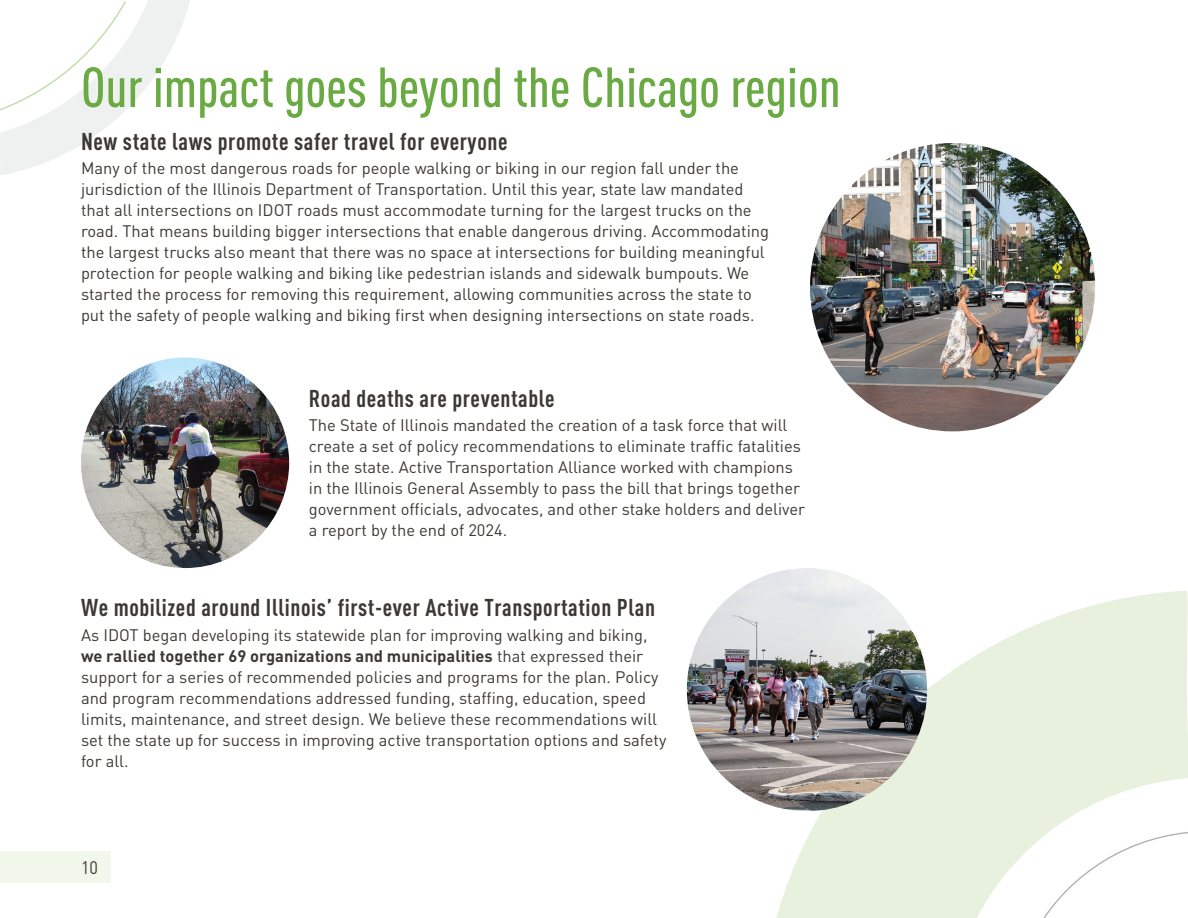
<style>
.page{position:relative;width:1188px;height:918px;background:#fff}
.page>*{position:absolute;margin:0;border:0;box-sizing:border-box;transform-origin:0 0}
.t1{font:500 condensed 55.5px "DIN Pro";color:#6aaa43}
.t2{font:700 condensed 24px "DIN Pro";letter-spacing:.025em;color:#3c3935}
.t3{font:18px "DIN Pro";color:#3c3935;scale:.9 1}
.t4{font:16.5px/21px "DIN Pro";color:#3c3935}
.s1{font-weight:700}
</style>
<div class="page">
<svg style="left:776px;top:591px;width:412px;height:327px;fill:#e7f1dd"></svg>
<svg style="left:1029px;top:831px;width:159px;height:87px"></svg>
<svg style="left:0;top:0;width:190px;height:175px"></svg>
<div style="left:0;top:851px;width:110px;height:32px;background:#f1f7eb"></div>
<img style="left:810px;top:143px;width:285px;height:288px">
<img style="left:81px;top:358px;width:208px;height:210px">
<img style="left:687px;top:568px;width:240px;height:243px">
<h1 class="t1" style="left:81px;top:46px;width:761px">Our impact goes beyond the Chicago region</h1>
<h2 class="t2" style="left:81px;top:123px;width:428px">New state laws promote safer travel for everyone</h2>
<p class="t4" style="left:81px;top:156px;width:690px">Many of the most dangerous roads for people walking or biking in our region fall under the jurisdiction of the Illinois Department of Transportation. Until this year, state law mandated that all intersections on IDOT roads must accommodate turning for the largest trucks on the road. That means building bigger intersections that enable dangerous driving. Accommodating the largest trucks also meant that there was no space at intersections for building meaningful protection for people walking and biking like pedestrian islands and sidewalk bumpouts. We started the process for removing this requirement, allowing communities across the state to put the safety of people walking and biking first when designing intersections on state roads.</p>
<h2 class="t2" style="left:309px;top:380px;width:247px">Road deaths are preventable</h2>
<p class="t4" style="left:309px;top:413px;width:498px">The State of Illinois mandated the creation of a task force that will create a set of policy recommendations to eliminate traffic fatalities in the state. Active Transportation Alliance worked with champions in the Illinois General Assembly to pass the bill that brings together government officials, advocates, and other stake holders and deliver a report by the end of 2024.</p>
<h2 class="t2" style="left:81px;top:590px;width:576px">We mobilized around Illinois’ first-ever Active Transportation Plan</h2>
<p class="t4" style="left:81px;top:623px;width:587px">As IDOT began developing its statewide plan for improving walking and biking, <span class="s1">we rallied together 69 organizations and municipalities</span> that expressed their support for a series of recommended policies and programs for the plan. Policy and program recommendations addressed funding, staffing, education, speed limits, maintenance, and street design. We believe these recommendations will set the state up for success in improving active transportation options and safety for all.</p>
<p class="t3" style="left:81px;top:853px;width:20px">10</p>
</div>
